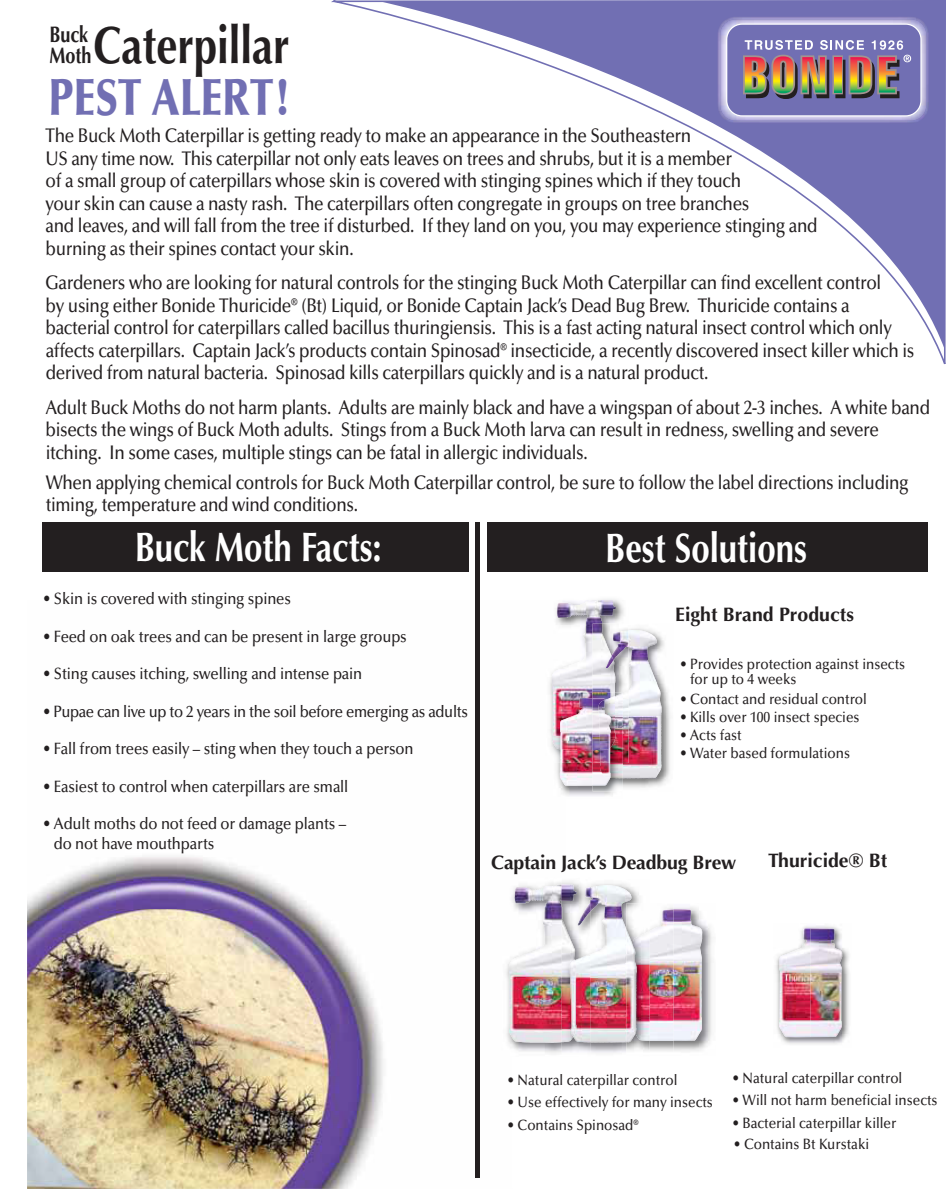
<style>
.page{position:relative;width:946px;height:1189px;background:#fff}
.page>*{position:absolute;margin:0;border:0;box-sizing:border-box;transform-origin:0 0}
.t1{font:700 52.5px "Optima";color:#231f20;scale:.8 1}
.t2{font:900 52.5px "Optima";color:#716fb3;scale:.8 1}
.t3{font:700 41.25px "Optima";color:#fff;scale:.8 1}
.t4{font:700 22.5px/21.6px "Optima";color:#231f20;scale:.8 1}
.t5{font:500 19.8px/22.5px "Optima";letter-spacing:-.02em;color:#231f20;scale:.86 1}
.t6{font:700 19.5px "Optima";color:#231f20}
.t7{font:500 16.5px/19.5px "Optima";letter-spacing:-.01em;color:#231f20;scale:.9 1}
.t8{font:500 15px/15px "Optima";color:#231f20;scale:.9 1}
</style>
<div class="page">
<div style="left:42px;top:522px;width:426px;height:50px;background:#231f20"></div>
<div style="left:488px;top:522px;width:440px;height:50px;background:#231f20"></div>
<svg style="left:331px;top:0;width:615px;height:365px"></svg>
<svg style="left:379px;top:1px;width:566px;height:349px"></svg>
<div style="left:475px;top:522px;width:5px;height:655px;background:#231f20"></div>
<img style="left:27px;top:857px;width:297px;height:64px">
<img style="left:577px;top:883px;width:63px;height:20px">
<img style="left:27px;top:921px;width:453px;height:268px">
<img style="left:475px;top:921px;width:5px;height:256px">
<img style="left:776px;top:926px;width:73px;height:118px">
<img style="left:779px;top:928px;width:63px;height:109px">
<img style="left:626px;top:903px;width:86px;height:149px">
<img style="left:650px;top:909px;width:52px;height:132px">
<img style="left:506px;top:882px;width:56px;height:172px">
<img style="left:514px;top:884px;width:47px;height:19px">
<img style="left:509px;top:990px;width:53px;height:53px">
<img style="left:590px;top:883px;width:41px;height:46px">
<img style="left:635px;top:931px;width:15px;height:110px">
<img style="left:562px;top:884px;width:15px;height:158px">
<img style="left:590px;top:885px;width:17px;height:65px">
<img style="left:626px;top:929px;width:9px;height:113px">
<img style="left:632px;top:945px;width:4px;height:89px">
<img style="left:577px;top:887px;width:13px;height:70px">
<img style="left:570px;top:960px;width:6px;height:77px">
<img style="left:601px;top:599px;width:15px;height:1px">
<img style="left:549px;top:608px;width:29px;height:143px">
<img style="left:557px;top:600px;width:43px;height:18px">
<img style="left:552px;top:695px;width:1px;height:47px">
<img style="left:592px;top:623px;width:23px;height:75px">
<img style="left:623px;top:630px;width:34px;height:148px">
<img style="left:611px;top:630px;width:17px;height:62px">
<svg style="left:606px;top:656px;width:7px;height:12px"></svg>
<img style="left:556px;top:763px;width:58px;height:33px">
<img style="left:553px;top:749px;width:7px;height:14px">
<img style="left:553px;top:692px;width:39px;height:57px">
<img style="left:592px;top:778px;width:31px;height:13px">
<img style="left:610px;top:693px;width:13px;height:85px">
<img style="left:602px;top:696px;width:13px;height:52px">
<img style="left:560px;top:698px;width:32px;height:88px">
<img style="left:592px;top:763px;width:18px;height:23px">
<svg style="left:592px;top:750px;width:8px;height:13px"></svg>
<img style="left:592px;top:698px;width:13px;height:52px">
<img style="left:600px;top:750px;width:10px;height:28px">
<img style="left:598px;top:700px;width:13px;height:50px">
<img style="left:717px;top:17px;width:212px;height:106px">
<div style="left:726px;top:24px;width:195px;height:92px;border:2px solid #fff;border-radius:15px"></div>
<div style="left:727px;top:25px;width:193px;height:90px;background:#716fb3;border-radius:15px"></div>
<svg style="left:743px;top:40px;width:168px;height:59px"></svg>
<h1 class="t1" style="left:93px;top:15px;width:247px">Caterpillar</h1>
<p class="t4" style="left:49px;top:24px;width:54px">Buck<br>Moth</p>
<h1 class="t2" style="left:48px;top:67px;width:306px">PEST ALERT!</h1>
<p class="t5" style="left:46px;top:125px;width:899px">The Buck Moth Caterpillar is getting ready to make an appearance in the Southeastern<br>US any time now. This caterpillar not only eats leaves on trees and shrubs, but it is a member<br>of a small group of caterpillars whose skin is covered with stinging spines which if they touch<br>your skin can cause a nasty rash. The caterpillars often congregate in groups on tree branches<br>and leaves, and will fall from the tree if disturbed. If they land on you, you may experience stinging and burning as their spines contact your skin.</p>
<p class="t5" style="left:46px;top:272px;width:1011px">Gardeners who are looking for natural controls for the stinging Buck Moth Caterpillar can find excellent control<br>by using either Bonide Thuricide® (Bt) Liquid, or Bonide Captain Jack’s Dead Bug Brew. Thuricide contains a bacterial control for caterpillars called bacillus thuringiensis. This is a fast acting natural insect control which only affects caterpillars. Captain Jack’s products contain Spinosad® insecticide, a recently discovered insect killer which is derived from natural bacteria. Spinosad kills caterpillars quickly and is a natural product.</p>
<p class="t5" style="left:46px;top:397px;width:1030px">Adult Buck Moths do not harm plants. Adults are mainly black and have a wingspan of about 2-3 inches. A white band bisects the wings of Buck Moth adults. Stings from a Buck Moth larva can result in redness, swelling and severe itching. In some cases, multiple stings can be fatal in allergic individuals.</p>
<p class="t5" style="left:46px;top:472px;width:1005px">When applying chemical controls for Buck Moth Caterpillar control, be sure to follow the label directions including timing, temperature and wind conditions.</p>
<h2 class="t3" style="left:135px;top:523px;width:310px">Buck Moth Facts:</h2>
<p class="t7" style="left:43px;top:589px;width:277px">• Skin is covered with stinging spines</p>
<p class="t7" style="left:43px;top:627px;width:406px">• Feed on oak trees and can be present in large groups</p>
<p class="t7" style="left:43px;top:664px;width:356px">• Sting causes itching, swelling and intense pain</p>
<p class="t7" style="left:43px;top:702px;width:474px">• Pupae can live up to 2 years in the soil before emerging as adults</p>
<p class="t7" style="left:43px;top:739px;width:413px">• Fall from trees easily – sting when they touch a person</p>
<p class="t7" style="left:43px;top:777px;width:341px">• Easiest to control when caterpillars are small</p>
<p class="t7" style="left:54px;top:814px;width:326px;text-indent:-11px">• Adult moths do not feed or damage plants – do not have mouthparts</p>
<h2 class="t3" style="left:605px;top:524px;width:254px">Best Solutions</h2>
<p class="t6" style="left:675px;top:603px;width:180px">Eight Brand Products</p>
<p class="t8" style="left:690px;top:657px;width:240px;text-indent:-10px">• Provides protection against insects for up to 4 weeks</p>
<p class="t8" style="left:680px;top:691px;width:209px">• Contact and residual control</p>
<p class="t8" style="left:680px;top:709px;width:201px">• Kills over 100 insect species</p>
<p class="t8" style="left:680px;top:727px;width:70px">• Acts fast</p>
<p class="t8" style="left:680px;top:745px;width:190px">• Water based formulations</p>
<p class="t6" style="left:491px;top:851px;width:247px">Captain Jack’s Deadbug Brew</p>
<p class="t6" style="left:768px;top:849px;width:120px">Thuricide® Bt</p>
<p class="t8" style="left:507px;top:1073px;width:190px">• Natural caterpillar control</p>
<p class="t8" style="left:507px;top:1095px;width:230px">• Use effectively for many insects</p>
<p class="t8" style="left:507px;top:1118px;width:147px">• Contains Spinosad®</p>
<p class="t8" style="left:732px;top:1071px;width:190px">• Natural caterpillar control</p>
<p class="t8" style="left:732px;top:1093px;width:229px">• Will not harm beneficial insects</p>
<p class="t8" style="left:732px;top:1116px;width:184px">• Bacterial caterpillar killer</p>
<p class="t8" style="left:734px;top:1137px;width:152px">• Contains Bt Kurstaki</p>
</div>
